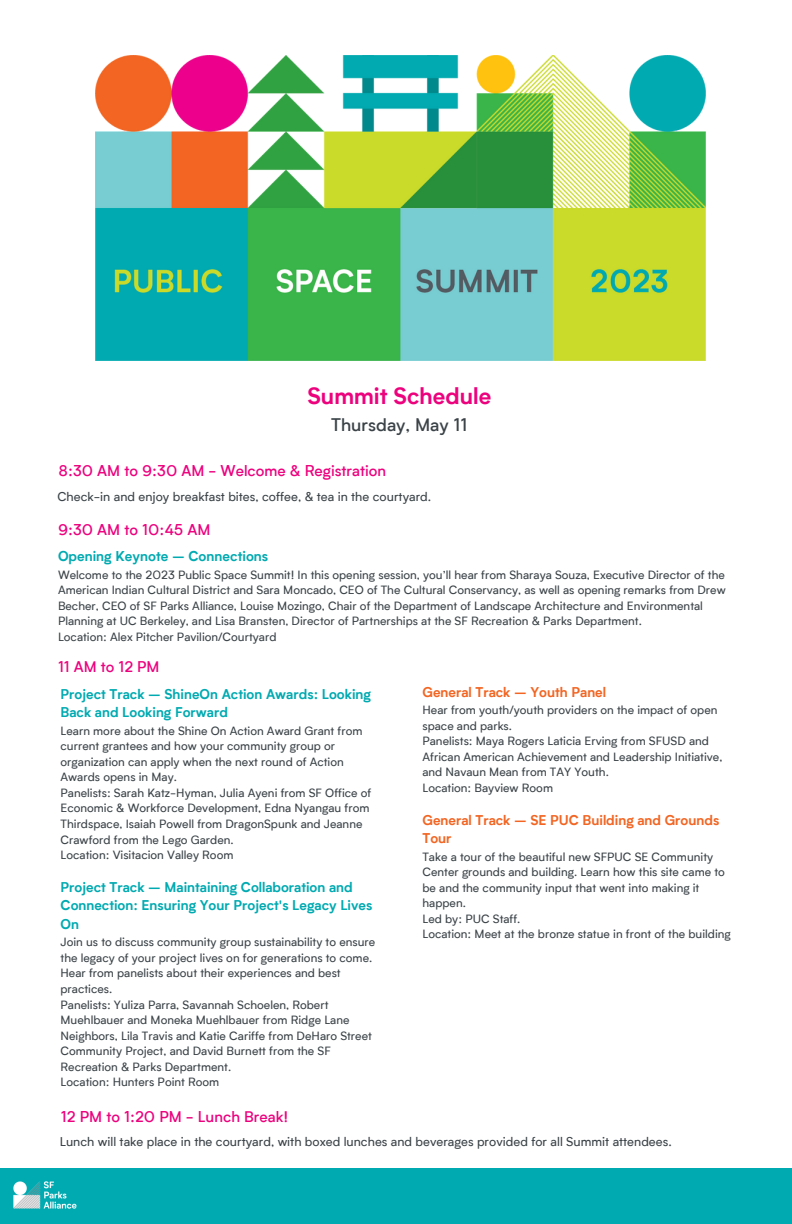
<style>
.page{position:relative;width:792px;height:1224px;background:#fff}
.page>*{position:absolute;margin:0;border:0;box-sizing:border-box;transform-origin:0 0}
.t1{font:700 22.4px "Biotif";color:#ed027e}
.t2{font:500 17.4px "Biotif";color:#3b4348}
.t3{font:500 14.9px "Biotif";color:#ed027e}
.t4{font:500 14.8px "Biotif";color:#ed027e}
.t5{font:700 13.6px "Biotif";color:#00aab1}
.t6{font:700 13.5px/18.4px "Biotif";color:#00aab1}
.t7{font:700 13.5px/18.4px "Biotif";color:#f26522}
.t8{font:12.4px "Biotif";color:#3b4348}
.t9{font:11.6px/15.5px "Biotif";color:#3b4348}
</style>
<div class="page">
<div style="left:0;top:1168px;width:792px;height:56px;background:#00aab1"></div>
<img style="left:95px;top:55px;width:611px;height:306px">
<img style="left:13px;top:1181px;width:64px;height:28px">
<p class="t1" style="left:307px;top:387px;width:185px">Summit Schedule</p>
<p class="t2" style="left:331px;top:418px;width:138px">Thursday, May 11</p>
<p class="t3" style="left:59px;top:465px;width:329px">8:30 AM to 9:30 AM - Welcome &amp; Registration</p>
<p class="t8" style="left:57px;top:491px;width:375px">Check-in and enjoy breakfast bites, coffee, &amp; tea in the courtyard.</p>
<p class="t3" style="left:58px;top:524px;width:154px">9:30 AM to 10:45 AM</p>
<p class="t5" style="left:58px;top:551px;width:212px">Opening Keynote – Connections</p>
<p class="t9" style="left:58px;top:568px;width:669px">Welcome to the 2023 Public Space Summit! In this opening session, you’ll hear from Sharaya Souza, Executive Director of the American Indian Cultural District and Sara Moncado, CEO of The Cultural Conservancy, as well as opening remarks from Drew Becher, CEO of SF Parks Alliance, Louise Mozingo, Chair of the Department of Landscape Architecture and Environmental Planning at UC Berkeley, and Lisa Bransten, Director of Partnerships at the SF Recreation &amp; Parks Department.</p>
<p class="t9" style="left:58px;top:630px;width:220px">Location: Alex Pitcher Pavilion/Courtyard</p>
<p class="t4" style="left:58px;top:661px;width:103px">11 AM to 12 PM</p>
<p class="t6" style="left:61px;top:686px;width:312px">Project Track – ShineOn Action Awards: Looking<br>Back and Looking Forward</p>
<p class="t9" style="left:61px;top:724px;width:304px">Learn more about the Shine On Action Award Grant from current grantees and how your community group or organization can apply when the next round of Action Awards opens in May.</p>
<p class="t9" style="left:61px;top:786px;width:312px">Panelists: Sarah Katz-Hyman, Julia Ayeni from SF Office of Economic &amp; Workforce Development, Edna Nyangau from Thirdspace, Isaiah Powell from DragonSpunk and Jeanne Crawford from the Lego Garden.</p>
<p class="t9" style="left:61px;top:848px;width:174px">Location: Visitacion Valley Room</p>
<p class="t6" style="left:61px;top:880px;width:313px">Project Track – Maintaining Collaboration and<br>Connection: Ensuring Your Project's Legacy Lives<br>On</p>
<p class="t9" style="left:61px;top:936px;width:316px">Join us to discuss community group sustainability to ensure the legacy of your project lives on for generations to come.<br>Hear from panelists about their experiences and best practices.</p>
<p class="t9" style="left:61px;top:998px;width:313px">Panelists: Yuliza Parra, Savannah Schoelen, Robert Muehlbauer and Moneka Muehlbauer from Ridge Lane Neighbors, Lila Travis and Katie Cariffe from DeHaro Street Community Project, and David Burnett from the SF Recreation &amp; Parks Department.</p>
<p class="t9" style="left:61px;top:1075px;width:160px">Location: Hunters Point Room</p>
<p class="t3" style="left:61px;top:1111px;width:229px">12 PM to 1:20 PM - Lunch Break!</p>
<p class="t7" style="left:422px;top:684px;width:185px">General Track – Youth Panel</p>
<p class="t9" style="left:422px;top:704px;width:297px">Hear from youth/youth providers on the impact of open space and parks.</p>
<p class="t9" style="left:422px;top:735px;width:302px">Panelists: Maya Rogers Laticia Erving from SFUSD and<br>African American Achievement and Leadership Initiative, and Navaun Mean from TAY Youth.</p>
<p class="t9" style="left:422px;top:781px;width:132px">Location: Bayview Room</p>
<p class="t7" style="left:422px;top:812px;width:298px">General Track – SE PUC Building and Grounds<br>Tour</p>
<p class="t9" style="left:422px;top:850px;width:304px">Take a tour of the beautiful new SFPUC SE Community Center grounds and building. Learn how this site came to be and the community input that went into making it happen.</p>
<p class="t9" style="left:422px;top:912px;width:100px">Led by: PUC Staff.</p>
<p class="t9" style="left:422px;top:928px;width:310px">Location: Meet at the bronze statue in front of the building</p>
<p class="t8" style="left:60px;top:1137px;width:614px">Lunch will take place in the courtyard, with boxed lunches and beverages provided for all Summit attendees.</p>
</div>
